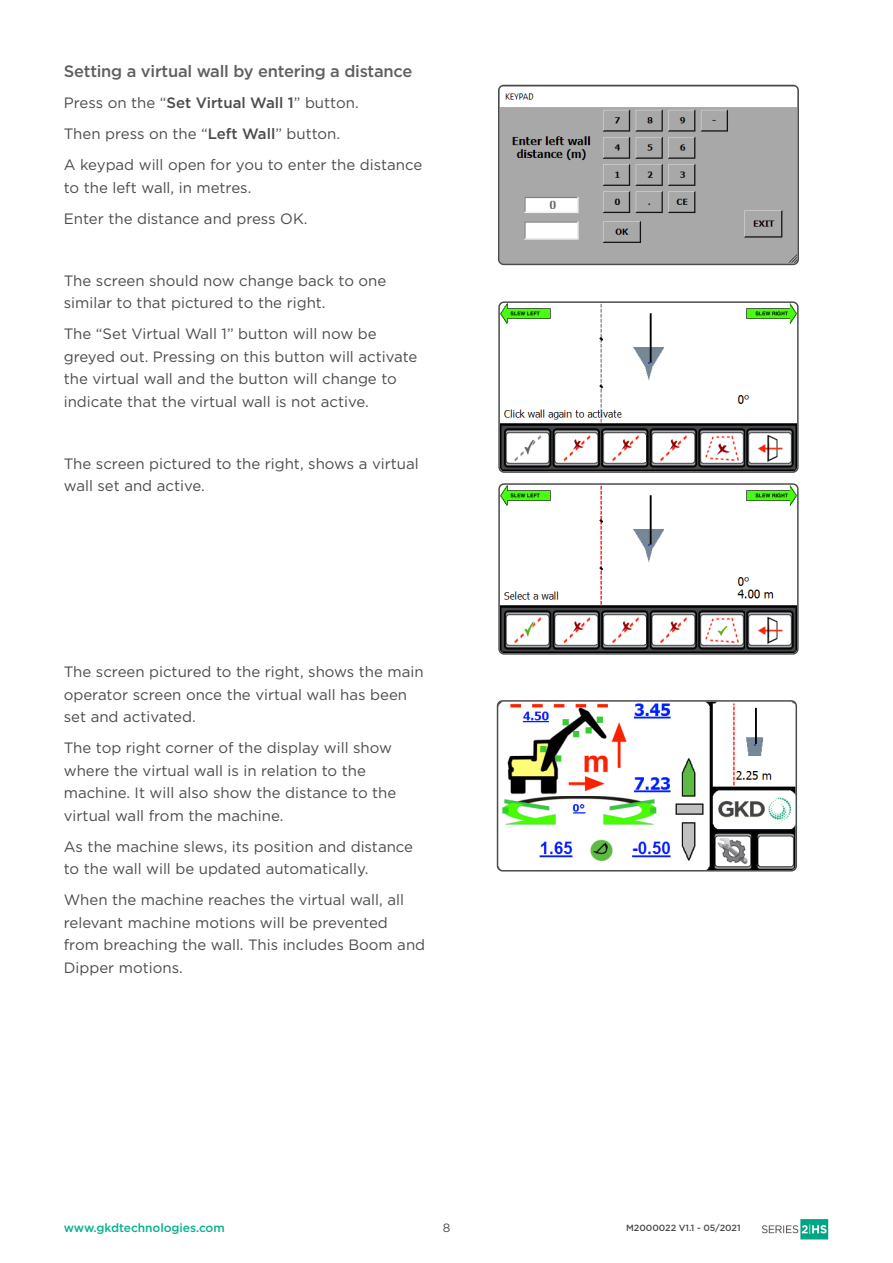
<style>
.page{position:relative;width:893px;height:1263px;background:#fff}
.page>*{position:absolute;margin:0;border:0;box-sizing:border-box;transform-origin:0 0}
.Descriptive_Title{font:500 16.5px "Gotham";letter-spacing:-.015em;color:#606063}
.Body_Text{font:15px/22.5px "Gotham";color:#4b4c4d}
.t1{font:500 12px "Gotham";letter-spacing:-.005em;color:#07b190}
.t2{font:12px "Gotham";color:#4b4c4d}
.t3{font:500 9px "Gotham";letter-spacing:-.005em;color:#4b4c4d}
.s1{font-weight:500}
</style>
<div class="page">
<img style="left:762px;top:1219px;width:67px;height:20px">
<img style="left:501px;top:93px;width:295px;height:169px">
<div style="left:498px;top:85px;width:301px;height:180px;border:2px solid #4b4c4d;border-radius:5px"></div>
<img style="left:501px;top:304px;width:295px;height:166px">
<div style="left:498px;top:301px;width:301px;height:172px;border:2px solid #4b4c4d;border-radius:5px"></div>
<img style="left:501px;top:486px;width:295px;height:166px">
<div style="left:498px;top:483px;width:301px;height:172px;border:2px solid #4b4c4d;border-radius:5px"></div>
<img style="left:500px;top:703px;width:294px;height:165px">
<div style="left:497px;top:700px;width:300px;height:171px;border:2px solid #4b4c4d;border-radius:5px"></div>
<p class="Descriptive_Title" style="left:64px;top:60px;width:350px">Setting a virtual wall by entering a distance</p>
<p class="Body_Text" style="left:64px;top:91px;width:296px">Press on the “<span class="s1">Set Virtual Wall 1</span>” button.</p>
<p class="Body_Text" style="left:64px;top:122px;width:278px">Then press on the “<span class="s1">Left Wall</span>” button.</p>
<p class="Body_Text" style="left:64px;top:153px;width:360px">A keypad will open for you to enter the distance to the left wall, in metres.</p>
<p class="Body_Text" style="left:64px;top:207px;width:245px">Enter the distance and press OK.</p>
<p class="Body_Text" style="left:64px;top:269px;width:324px">The screen should now change back to one similar to that pictured to the right.</p>
<p class="Body_Text" style="left:64px;top:322px;width:355px">The “Set Virtual Wall 1” button will now be greyed out. Pressing on this button will activate the virtual wall and the button will change to indicate that the virtual wall is not active.</p>
<p class="Body_Text" style="left:64px;top:452px;width:357px">The screen pictured to the right, shows a virtual wall set and active.</p>
<p class="Body_Text" style="left:64px;top:660px;width:361px">The screen pictured to the right, shows the main operator screen once the virtual wall has been set and activated.</p>
<p class="Body_Text" style="left:64px;top:736px;width:334px">The top right corner of the display will show where the virtual wall is in relation to the machine. It will also show the distance to the virtual wall from the machine.</p>
<p class="Body_Text" style="left:64px;top:835px;width:351px">As the machine slews, its position and distance to the wall will be updated automatically.</p>
<p class="Body_Text" style="left:64px;top:888px;width:363px">When the machine reaches the virtual wall, all relevant machine motions will be prevented from breaching the wall. This includes Boom and Dipper motions.</p>
<p class="t1" style="left:64px;top:1220px;width:163px">www.gkdtechnologies.com</p>
<p class="t2" style="left:443px;top:1220px;width:9px">8</p>
<p class="t3" style="left:626px;top:1222px;width:116px">M2000022 V1.1 - 05/2021</p>
</div>
